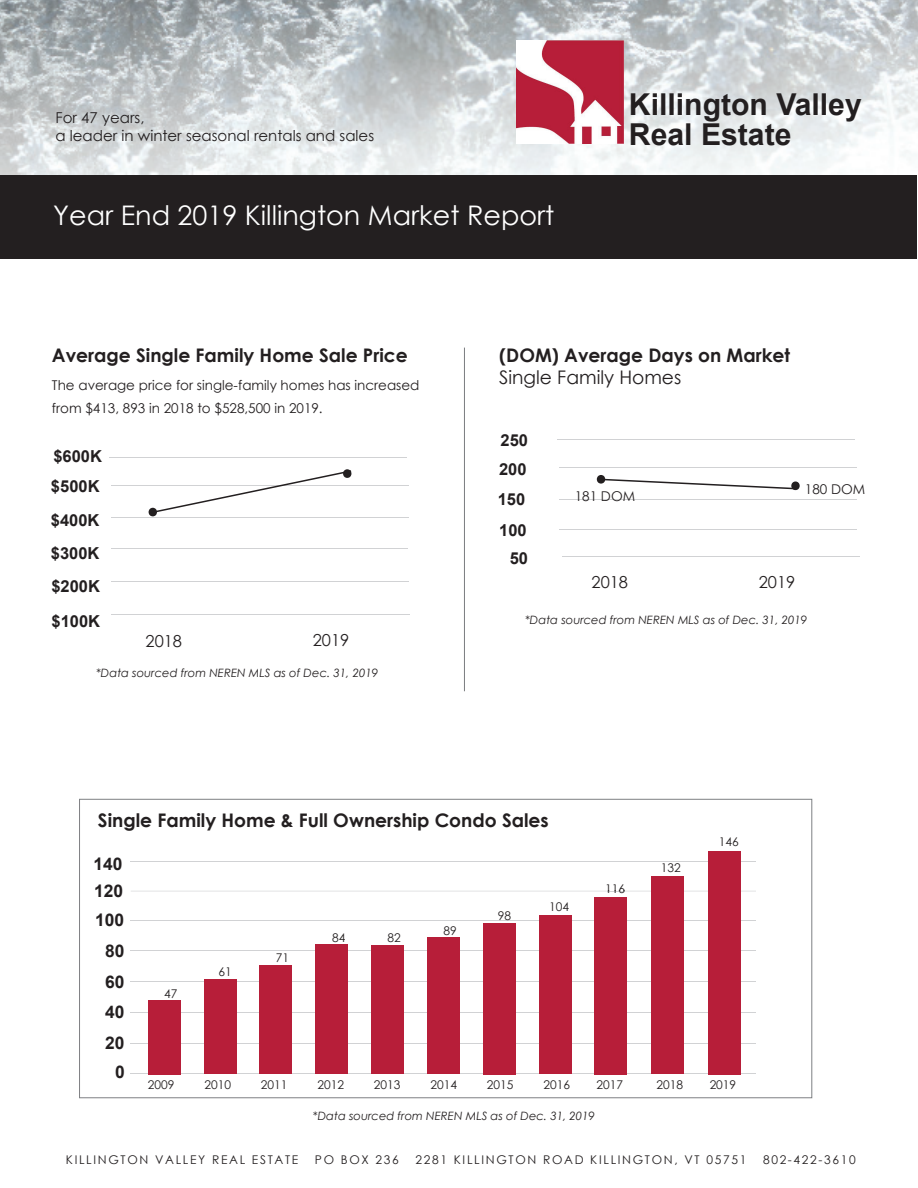
<style>
.page{position:relative;width:918px;height:1188px;background:#fff}
.page>*{position:absolute;margin:0;border:0;box-sizing:border-box;transform-origin:0 0}
.t1{font:75px "Minion Pro";color:#231f20}
.t2{font:700 30.15px/30px "Arial";color:#231f20}
.t3{font:27px "Century Gothic";color:#fff}
.t4{font:700 18.75px "Century Gothic";color:#231f20}
.t5{font:18.75px "Century Gothic";color:#231f20}
.t6{font:700 17.4px "Arial";color:#231f20}
.t7{font:700 16.5px/29.8px "Arial";color:#231f20}
.t8{font:16.5px "Century Gothic";color:#231f20}
.t9{font:15px/18px "Century Gothic";color:#231f20}
.t10{font:13.5px/22.5px "Century Gothic";color:#231f20}
.t11{font:12px "Century Gothic";letter-spacing:.14em;color:#231f20}
.t12{font:italic 11.55px "Century Gothic";color:#231f20}
</style>
<div class="page">
<img style="left:0;top:0;width:918px;height:175px">
<div style="left:0;top:176px;width:917px;height:83px;background:#231f20"></div>
<img style="left:516px;top:40px;width:108px;height:104px">
<hr style="left:131px;top:920px;width:625px;height:1px;background:#d1d2d4">
<hr style="left:131px;top:1074px;width:625px;height:1px;background:#d1d2d4">
<hr style="left:131px;top:1043px;width:625px;height:1px;background:#d1d2d4">
<hr style="left:131px;top:1012px;width:625px;height:1px;background:#d1d2d4">
<hr style="left:131px;top:981px;width:625px;height:1px;background:#d1d2d4">
<hr style="left:131px;top:951px;width:625px;height:1px;background:#d1d2d4">
<div style="left:148px;top:1000px;width:33px;height:74px;background:#b71e39"></div>
<div style="left:204px;top:980px;width:32px;height:94px;background:#b71e39"></div>
<div style="left:260px;top:965px;width:32px;height:109px;background:#b71e39"></div>
<div style="left:315px;top:945px;width:33px;height:129px;background:#b71e39"></div>
<div style="left:371px;top:945px;width:33px;height:129px;background:#b71e39"></div>
<div style="left:427px;top:937px;width:33px;height:137px;background:#b71e39"></div>
<div style="left:483px;top:923px;width:33px;height:151px;background:#b71e39"></div>
<div style="left:539px;top:915px;width:32px;height:159px;background:#b71e39"></div>
<div style="left:595px;top:897px;width:32px;height:177px;background:#b71e39"></div>
<hr style="left:131px;top:861px;width:625px;height:1px;background:#d1d2d4">
<hr style="left:624px;top:891px;width:132px;height:1px;background:#d1d2d4">
<hr style="left:131px;top:891px;width:476px;height:1px;background:#d1d2d4">
<svg style="left:607px;top:891px;width:17px;height:1px"></svg>
<div style="left:651px;top:877px;width:33px;height:197px;background:#b71e39"></div>
<div style="left:708px;top:851px;width:33px;height:224px;background:#b71e39"></div>
<hr style="left:112px;top:485px;width:297px;height:1px;background:#d1d2d4">
<hr style="left:112px;top:614px;width:298px;height:1px;background:#d1d2d4">
<hr style="left:112px;top:581px;width:297px;height:1px;background:#d1d2d4">
<hr style="left:112px;top:549px;width:296px;height:1px;background:#d1d2d4">
<hr style="left:112px;top:517px;width:297px;height:1px;background:#d1d2d4">
<svg style="left:152px;top:470px;width:200px;height:43px"></svg>
<hr style="left:109px;top:457px;width:298px;height:1px;background:#d1d2d4">
<hr style="left:560px;top:467px;width:297px;height:1px;background:#d1d2d4">
<hr style="left:560px;top:499px;width:297px;height:1px;background:#d1d2d4">
<svg style="left:602px;top:478px;width:194px;height:12px"></svg>
<hr style="left:557px;top:439px;width:298px;height:1px;background:#d1d2d4">
<hr style="left:562px;top:556px;width:298px;height:1px;background:#d1d2d4">
<hr style="left:560px;top:529px;width:297px;height:1px;background:#d1d2d4">
<hr style="left:464px;top:348px;width:1px;height:343px;background:#7a7c7f">
<p class="t9" style="left:55px;top:108px;width:320px">For 47 years,<br>a leader in winter seasonal rentals and sales</p>
<h3 class="t3" style="left:53px;top:196px;width:503px">Year End 2019 Killington Market Report</h3>
<h2 class="t2" style="left:629px;top:89px;width:234px">Killington Valley<br>Real Estate</h2>
<h3 class="t4" style="left:52px;top:341px;width:357px">Average Single Family Home Sale Price</h3>
<p class="t10" style="left:52px;top:374px;width:369px">The average price for single-family homes has increased from $413, 893 in 2018 to $528,500 in 2019.</p>
<h3 class="t7" style="left:53px;top:442px;width:50px">$600K</h3>
<h3 class="t7" style="left:51px;top:471px;width:50px">$500K</h3>
<h3 class="t7" style="left:51px;top:505px;width:50px">$400K</h3>
<h3 class="t7" style="left:51px;top:539px;width:50px">$300K</h3>
<h3 class="t7" style="left:51px;top:571px;width:50px">$200K</h3>
<h3 class="t7" style="left:51px;top:606px;width:50px">$100K</h3>
<h1 class="t1" style="left:144px;top:441px;width:19px">.</h1>
<h1 class="t1" style="left:339px;top:403px;width:19px">.</h1>
<h3 class="t8" style="left:146px;top:629px;width:38px">2018</h3>
<h3 class="t8" style="left:313px;top:629px;width:38px">2019</h3>
<p class="t12" style="left:96px;top:665px;width:284px">*Data sourced from NEREN MLS as of Dec. 31, 2019</p>
<h3 class="t4" style="left:499px;top:341px;width:293px">(DOM) Average Days on Market</h3>
<h3 class="t5" style="left:499px;top:364px;width:184px">Single Family Homes</h3>
<h3 class="t7" style="left:501px;top:425px;width:29px">250</h3>
<h3 class="t7" style="left:498px;top:455px;width:30px">200<br>150</h3>
<h3 class="t7" style="left:499px;top:515px;width:29px">100</h3>
<h3 class="t7" style="left:510px;top:544px;width:20px">50</h3>
<h1 class="t1" style="left:592px;top:409px;width:19px">.</h1>
<p class="t10" style="left:575px;top:485px;width:62px">181 DOM</p>
<h1 class="t1" style="left:787px;top:415px;width:19px">.</h1>
<p class="t10" style="left:805px;top:478px;width:62px">180 DOM</p>
<h3 class="t8" style="left:592px;top:571px;width:38px">2018</h3>
<h3 class="t8" style="left:759px;top:570px;width:38px">2019</h3>
<p class="t12" style="left:525px;top:612px;width:284px">*Data sourced from NEREN MLS as of Dec. 31, 2019</p>
<h3 class="t4" style="left:98px;top:806px;width:452px">Single Family Home &amp; Full Ownership Condo Sales</h3>
<h3 class="t6" style="left:93px;top:851px;width:31px">140</h3>
<h3 class="t6" style="left:94px;top:879px;width:31px">120</h3>
<h3 class="t6" style="left:95px;top:907px;width:31px">100</h3>
<h3 class="t6" style="left:105px;top:939px;width:21px">80</h3>
<h3 class="t6" style="left:105px;top:969px;width:21px">60</h3>
<h3 class="t6" style="left:105px;top:1000px;width:21px">40</h3>
<h3 class="t6" style="left:105px;top:1030px;width:21px">20</h3>
<h3 class="t6" style="left:115px;top:1059px;width:11px">0</h3>
<p class="t11" style="left:164px;top:985px;width:15px">47</p>
<p class="t11" style="left:218px;top:964px;width:15px">61</p>
<p class="t11" style="left:276px;top:949px;width:15px">71</p>
<p class="t11" style="left:332px;top:929px;width:15px">84</p>
<p class="t11" style="left:388px;top:929px;width:15px">82</p>
<p class="t11" style="left:443px;top:922px;width:15px">89</p>
<p class="t11" style="left:498px;top:907px;width:15px">98</p>
<p class="t11" style="left:549px;top:899px;width:21px">104</p>
<p class="t11" style="left:605px;top:881px;width:21px">116</p>
<p class="t11" style="left:661px;top:859px;width:21px">132</p>
<p class="t11" style="left:719px;top:834px;width:21px">146</p>
<p class="t11" style="left:148px;top:1077px;width:28px">2009</p>
<p class="t11" style="left:204px;top:1077px;width:28px">2010</p>
<p class="t11" style="left:261px;top:1077px;width:28px">2011</p>
<p class="t11" style="left:317px;top:1077px;width:28px">2012</p>
<p class="t11" style="left:374px;top:1077px;width:28px">2013</p>
<p class="t11" style="left:430px;top:1077px;width:28px">2014</p>
<p class="t11" style="left:487px;top:1077px;width:28px">2015</p>
<p class="t11" style="left:543px;top:1077px;width:28px">2016</p>
<p class="t11" style="left:597px;top:1077px;width:28px">2017</p>
<p class="t11" style="left:656px;top:1077px;width:28px">2018</p>
<p class="t11" style="left:710px;top:1077px;width:28px">2019</p>
<p class="t12" style="left:313px;top:1108px;width:284px">*Data sourced from NEREN MLS as of Dec. 31, 2019</p>
<p class="t11" style="left:66px;top:1151px;width:234px">KILLINGTON VALLEY REAL ESTATE</p>
<p class="t11" style="left:315px;top:1151px;width:85px">PO BOX 236</p>
<p class="t11" style="left:416px;top:1151px;width:332px">2281 KILLINGTON ROAD KILLINGTON, VT 05751</p>
<p class="t11" style="left:763px;top:1151px;width:94px">802-422-3610</p>
</div>
